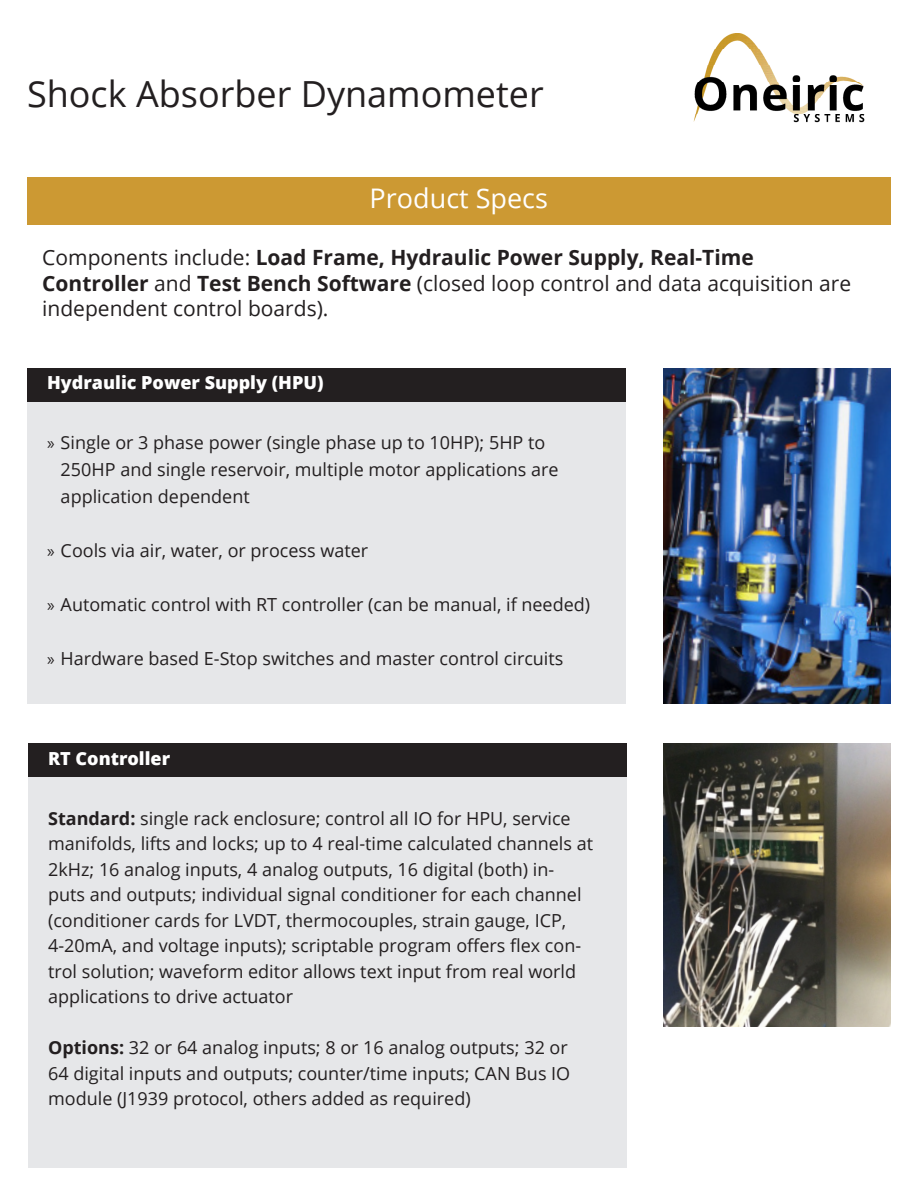
<style>
.page{position:relative;width:918px;height:1188px;background:#fff}
.page>*{position:absolute;margin:0;border:0;box-sizing:border-box;transform-origin:0 0}
.t1{font:36px "Open Sans";color:#231f20}
.t2{font:27px "Open Sans";color:#fff}
.t3{font:21px/25.5px "Open Sans";color:#231f20}
.t4{font:700 21px "Open Sans";color:#231f20}
.t5{font:18px/25.5px "Open Sans";color:#231f20}
.t6{font:800 18px "Open Sans";color:#fff}
.s1{font-weight:400}
.s2{font-weight:700}
.s3{font-family:"Myriad Pro"}
</style>
<div class="page">
<div style="left:27px;top:368px;width:598px;height:335px;background:#e6e7e9"></div>
<div style="left:27px;top:177px;width:864px;height:47px;background:#c93"></div>
<img style="left:693px;top:33px;width:172px;height:90px">
<div style="left:27px;top:368px;width:598px;height:34px;background:#231f20"></div>
<img style="left:664px;top:368px;width:227px;height:335px">
<img style="left:664px;top:744px;width:227px;height:282px">
<div style="left:28px;top:744px;width:598px;height:424px;background:#e6e7e9"></div>
<div style="left:28px;top:744px;width:598px;height:33px;background:#231f20"></div>
<p class="t1" style="left:27px;top:70px;width:518px">Shock Absorber Dynamometer</p>
<p class="t2" style="left:370px;top:180px;width:180px">Product Specs</p>
<p class="t4" style="left:42px;top:243px;width:713px"><span class="s1">Components include:</span> Load Frame, Hydraulic Power Supply, Real-Time</p>
<p class="t3" style="left:42px;top:270px;width:811px"><span class="s2">Controller</span> and <span class="s2">Test Bench Software</span> (closed loop control and data acquisition are independent control boards).</p>
<p class="t6" style="left:47px;top:369px;width:278px">Hydraulic Power Supply (HPU)</p>
<p class="t5" style="left:61px;top:428px;width:499px;line-height:27px;text-indent:-13px"><span class="s3">»</span> Single or 3 phase power (single phase up to 10HP); 5HP to<br>250HP and single reservoir, multiple motor applications are application dependent</p>
<p class="t5" style="left:47px;top:537px;width:323px"><span class="s3">»</span> Cools via air, water, or process water</p>
<p class="t5" style="left:47px;top:591px;width:545px"><span class="s3">»</span> Automatic control with RT controller (can be manual, if needed)</p>
<p class="t5" style="left:47px;top:645px;width:518px"><span class="s3">»</span> Hardware based E-Stop switches and master control circuits</p>
<p class="t6" style="left:48px;top:745px;width:124px">RT Controller</p>
<p class="t5" style="left:48px;top:805px;width:547px"><span class="s2">Standard:</span> single rack enclosure; control all IO for HPU, service manifolds, lifts and locks; up to 4 real-time calculated channels at 2kHz; 16 analog inputs, 4 analog outputs, 16 digital (both) in&shy;puts and outputs; individual signal conditioner for each channel (conditioner cards for LVDT, thermocouples, strain gauge, ICP, 4-20mA, and voltage inputs); scriptable program offers flex con&shy;trol solution; waveform editor allows text input from real world applications to drive actuator</p>
<p class="t5" style="left:48px;top:1034px;width:524px"><span class="s2">Options:</span> 32 or 64 analog inputs; 8 or 16 analog outputs; 32 or<br>64 digital inputs and outputs; counter/time inputs; CAN Bus IO module (J1939 protocol, others added as required)</p>
</div>
